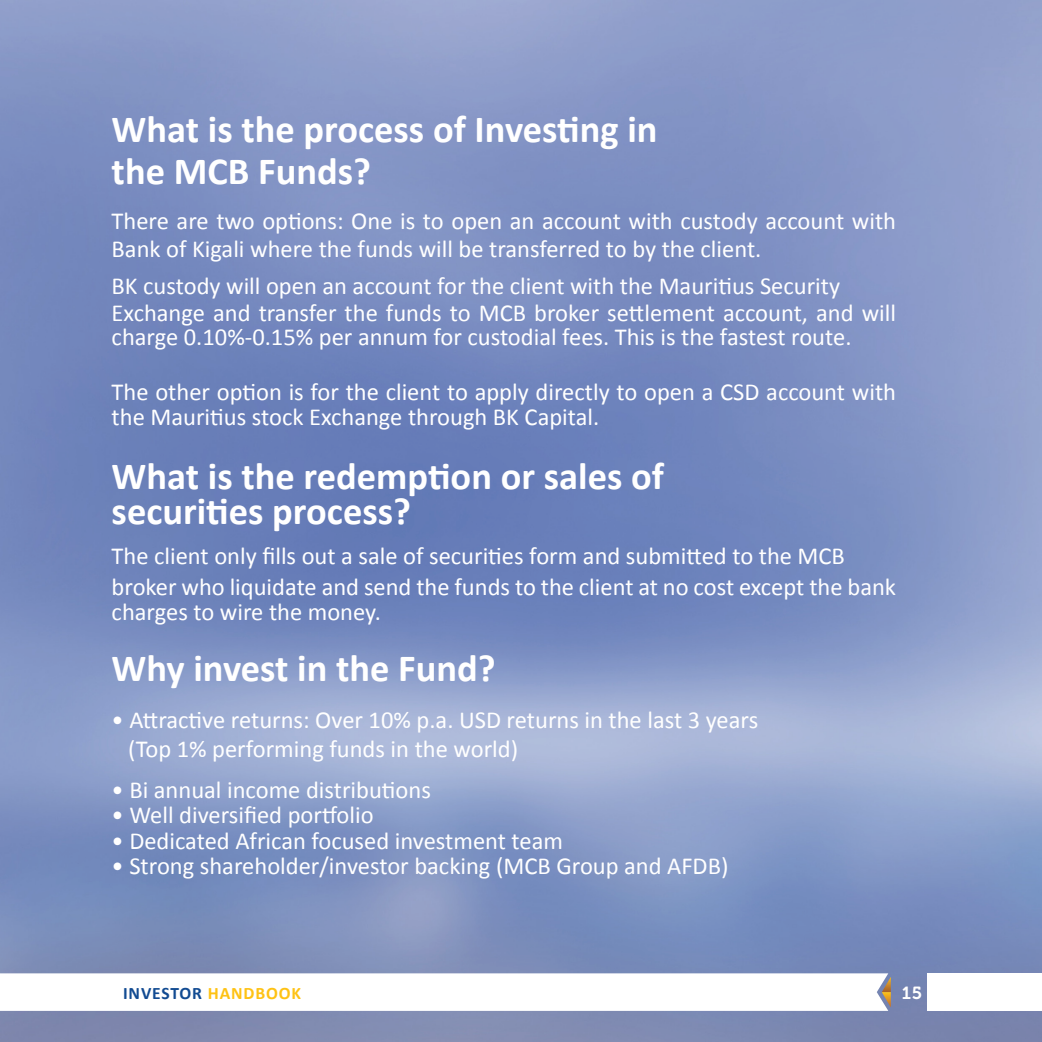
<style>
.page{position:relative;width:1042px;height:1042px;background:#fff}
.page>*{position:absolute;margin:0;border:0;box-sizing:border-box;transform-origin:0 0}
.Big_Title{font:700 38.5px/42px "Calibri";color:#fff}
.Big_Title-2{font:24.5px/24.5px "Calibri";color:#fff}
.t1{font:700 17.5px "Calibri";letter-spacing:.05em;color:#124b92}
.t2{font:17.5px "Museo 700";color:#fff}
.s1{color:#fec214}
</style>
<div class="page">
<img style="left:0;top:0;width:1042px;height:1042px">
<div style="left:928px;top:973px;width:114px;height:38px;background:#fff"></div>
<svg style="left:0;top:973px;width:891px;height:38px"></svg>
<p class="Big_Title" style="left:112px;top:108px;width:547px">What is the process of Investing in the MCB Funds?</p>
<p class="Big_Title-2" style="left:112px;top:207px;width:786px;line-height:28px">There are two options: One is to open an account with custody account with<br>Bank of Kigali where the funds will be transferred to by the client.</p>
<p class="Big_Title-2" style="left:112px;top:274px;width:730px">BK custody will open an account for the client with the Mauritius Security</p>
<p class="Big_Title-2" style="left:112px;top:300px;width:786px">Exchange and transfer the funds to MCB broker settlement account, and will charge 0.10%-0.15% per annum for custodial fees. This is the fastest route.</p>
<p class="Big_Title-2" style="left:112px;top:380px;width:786px">The other option is for the client to apply directly to open a CSD account with the Mauritius stock Exchange through BK Capital.</p>
<p class="Big_Title" style="left:112px;top:458px;width:554px;line-height:35px">What is the redemption or sales of securities process?</p>
<p class="Big_Title-2" style="left:112px;top:544px;width:735px">The client only fills out a sale of securities form and submitted to the MCB</p>
<p class="Big_Title-2" style="left:112px;top:575px;width:786px">broker who liquidate and send the funds to the client at no cost except the bank charges to wire the money.</p>
<p class="Big_Title" style="left:112px;top:647px;width:386px">Why invest in the Fund?</p>
<p class="Big_Title-2" style="left:112px;top:707px;width:648px">• Attractive returns: Over 10% p.a. USD returns in the last 3 years</p>
<p class="Big_Title-2" style="left:128px;top:736px;width:391px">(Top 1% performing funds in the world)</p>
<p class="Big_Title-2" style="left:112px;top:777px;width:321px">• Bi annual income distributions</p>
<p class="Big_Title-2" style="left:112px;top:803px;width:263px">• Well diversified portfolio</p>
<p class="Big_Title-2" style="left:112px;top:828px;width:453px">• Dedicated African focused investment team</p>
<p class="Big_Title-2" style="left:112px;top:853px;width:618px">• Strong shareholder/investor backing (MCB Group and AFDB)</p>
<p class="t1" style="left:123px;top:981px;width:180px">INVESTOR <span class="s1">HANDBOOK</span></p>
<p class="t2" style="left:901px;top:983px;width:22px">15</p>
</div>
